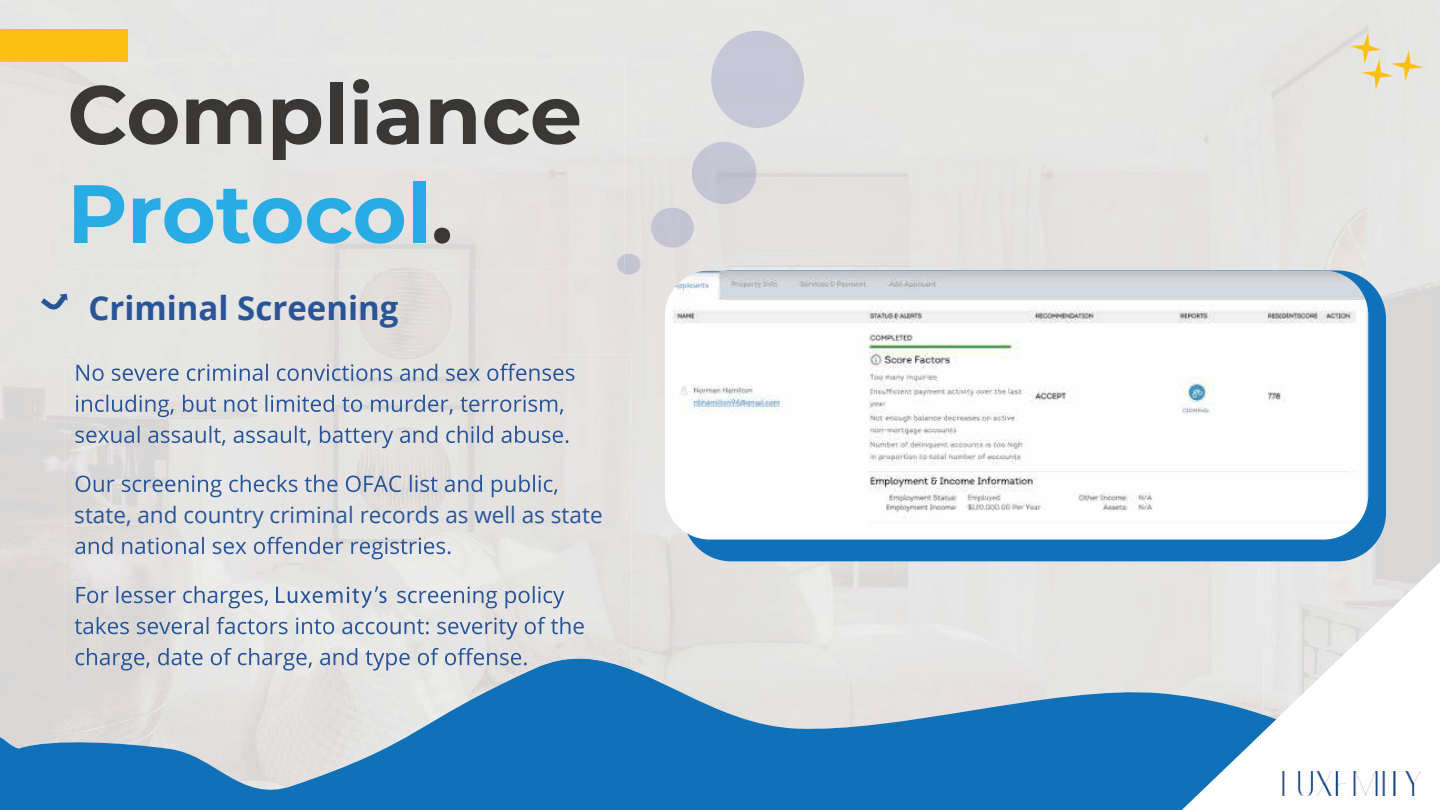
<style>
.page{position:relative;width:1440px;height:810px;background:#fff}
.page>*{position:absolute;margin:0;border:0;box-sizing:border-box;transform-origin:0 0}
.t1{font:700 82.5px/99px "Montserrat";color:#393837}
.t2{font:700 33px "Open Sans";color:#295598}
.t3{font:22.5px "Open Sans";color:#295598}
.s1{color:#28ace3}
</style>
<div class="page">
<div style="left:0;top:0;width:1440px;height:99px;background:#e7e7e6"></div>
<div style="left:0;top:29px;width:127px;height:33px;background:#fcc013"></div>
<svg style="left:1351px;top:32px;width:72px;height:58px"></svg>
<img style="left:711px;top:31px;width:93px;height:97px">
<img style="left:691px;top:142px;width:66px;height:62px">
<img style="left:651px;top:207px;width:43px;height:41px">
<img style="left:620px;top:254px;width:21px;height:21px">
<svg style="left:0;top:658px;width:1180px;height:152px;fill:#1071b9"></svg>
<svg style="left:1180px;top:554px;width:260px;height:256px;fill:#e7e6e5"></svg>
<div style="left:57px;top:60px;width:568px;height:211px;background:#e6e4e2"></div>
<hr style="left:57px;top:60px;width:70px;height:2px;background:#fcc013">
<img style="left:617px;top:254px;width:8px;height:17px">
<svg style="left:41px;top:294px;width:27px;height:17px"></svg>
<svg style="left:77px;top:364px;width:497px;height:17px"></svg>
<svg style="left:76px;top:395px;width:487px;height:22px"></svg>
<svg style="left:75px;top:426px;width:493px;height:22px"></svg>
<svg style="left:76px;top:475px;width:481px;height:22px"></svg>
<svg style="left:75px;top:537px;width:375px;height:22px"></svg>
<svg style="left:75px;top:617px;width:509px;height:22px"></svg>
<svg style="left:76px;top:648px;width:556px;height:32px"></svg>
<svg style="left:683px;top:270px;width:703px;height:291px;fill:#1071b9"></svg>
<img style="left:665px;top:270px;width:703px;height:270px">
<svg style="left:1264px;top:650px;width:176px;height:160px"></svg>
<svg style="left:77px;top:586px;width:487px;height:22px"></svg>
<h1 class="t1" style="left:67px;top:61px;width:516px">Compliance<br><span class="s1">Protocol</span>.</h1>
<h2 class="t2" style="left:88px;top:285px;width:312px">Criminal Screening</h2>
<p class="t3" style="left:74px;top:499px;width:530px">state, and country criminal records as well as state</p>
</div>
